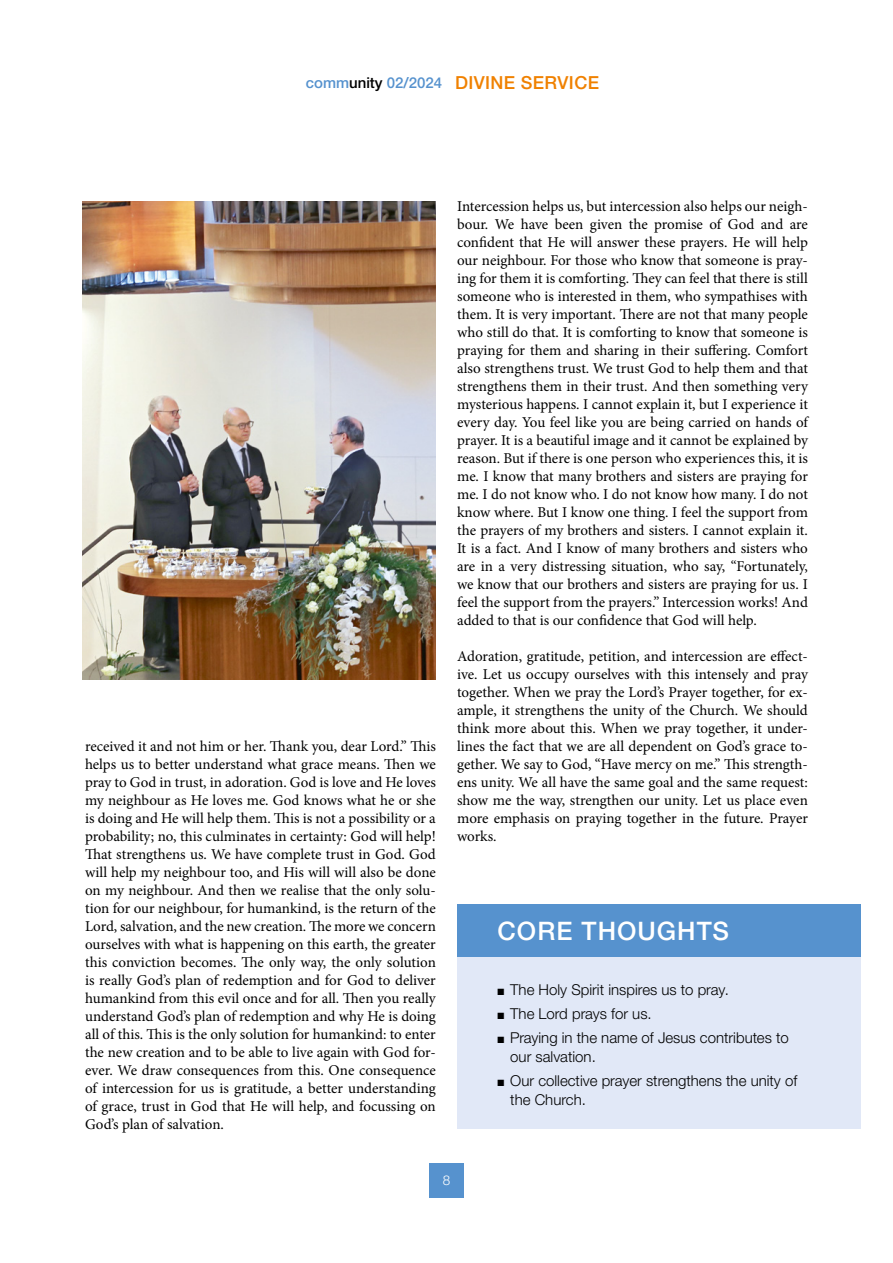
<style>
.page{position:relative;width:893px;height:1263px;background:#fff}
.page>*{position:absolute;margin:0;border:0;box-sizing:border-box;transform-origin:0 0}
.t1{font:500 25.5px "Helvetica Neue LTW1 G";letter-spacing:.04em;color:#fff}
.t2{font:500 18px "Helvetica Neue LTW1 G";letter-spacing:.02em;color:#f08100}
.t3{font:15px/18px "Minion Pro";letter-spacing:-.005em;color:#000;text-align:justify}
.t4{font:300 15px/19.5px "Helvetica Neue LTW1 G";color:#000}
.t5{font:300 13.5px "Helvetica Neue LTW1 G";color:#fff}
.s1{font-size:15px;color:#5692ce}
.s2{font-size:15px;color:#000}
</style>
<div class="page">
<div style="left:429px;top:1163px;width:34px;height:34px;background:#5692ce"></div>
<div style="left:457px;top:904px;width:404px;height:225px;background:#e1e8f7"></div>
<div style="left:457px;top:904px;width:404px;height:53px;background:#5692ce"></div>
<img style="left:83px;top:202px;width:353px;height:477px">
<p class="t2" style="left:306px;top:72px;width:295px"><span class="s1">comm</span><span class="s2">unity</span> <span class="s1">02/2024</span> DIVINE SERVICE</p>
<p class="t3" style="left:85px;top:737px;width:352px">received it and not him or her. Thank you, dear Lord.” This helps us to better understand what grace means. Then we pray to God in trust, in adoration. God is love and He loves my neighbour as He loves me. God knows what he or she is doing and He will help them. This is not a possibility or a probability; no, this culminates in certainty: God will help!<br>That strengthens us. We have complete trust in God. God will help my neighbour too, and His will will also be done on my neighbour. And then we realise that the only solu&shy;tion for our neighbour, for humankind, is the return of the Lord, salvation, and the new creation. The more we concern ourselves with what is happening on this earth, the greater this conviction becomes. The only way, the only solution is really God’s plan of redemption and for God to deliver humankind from this evil once and for all. Then you really understand God’s plan of redemption and why He is doing all of this. This is the only solution for humankind: to enter the new creation and to be able to live again with God for&shy;ever. We draw consequences from this. One consequence of intercession for us is gratitude, a better understanding of grace, trust in God that He will help, and focussing on God’s plan of salvation.</p>
<p class="t3" style="left:457px;top:197px;width:352px">Intercession helps us, but intercession also helps our neigh&shy;bour. We have been given the promise of God and are confident that He will answer these prayers. He will help our neighbour. For those who know that someone is pray&shy;ing for them it is comforting. They can feel that there is still someone who is interested in them, who sympathises with them. It is very important. There are not that many people who still do that. It is comforting to know that someone is praying for them and sharing in their suffering. Comfort also strengthens trust. We trust God to help them and that strengthens them in their trust. And then something very mysterious happens. I cannot explain it, but I experience it every day. You feel like you are being carried on hands of prayer. It is a beautiful image and it cannot be explained by reason. But if there is one person who experiences this, it is me. I know that many brothers and sisters are praying for me. I do not know who. I do not know how many. I do not know where. But I know one thing. I feel the support from the prayers of my brothers and sisters. I cannot explain it.<br>It is a fact. And I know of many brothers and sisters who are in a very distressing situation, who say, “Fortunately, we know that our brothers and sisters are praying for us. I feel the support from the prayers.” Intercession works! And added to that is our confidence that God will help.</p>
<p class="t3" style="left:457px;top:647px;width:352px">Adoration, gratitude, petition, and intercession are ef-fect&shy;ive. Let us occupy ourselves with this intensely and pray together. When we pray the Lord’s Prayer together, for ex&shy;ample, it strengthens the unity of the Church. We should think more about this. When we pray together, it under&shy;lines the fact that we are all dependent on God’s grace to&shy;gether. We say to God, “Have mercy on me.” This strength&shy;ens unity. We all have the same goal and the same request: show me the way, strengthen our unity. Let us place even more emphasis on praying together in the future. Prayer works.</p>
<h1 class="t1" style="left:497px;top:915px;width:233px">CORE THOUGHTS</h1>
<p class="t4" style="left:497px;top:980px;width:233px">■ The Holy Spirit inspires us to pray.</p>
<p class="t4" style="left:497px;top:1004px;width:156px">■ The Lord prays for us.</p>
<p class="t4" style="left:510px;top:1027px;width:280px;text-indent:-13px">■ Praying in the name of Jesus contributes to our salvation.</p>
<p class="t4" style="left:510px;top:1071px;width:289px;text-indent:-13px">■ Our collective prayer strengthens the unity of the Church.</p>
<p class="t5" style="left:443px;top:1172px;width:9px">8</p>
</div>
